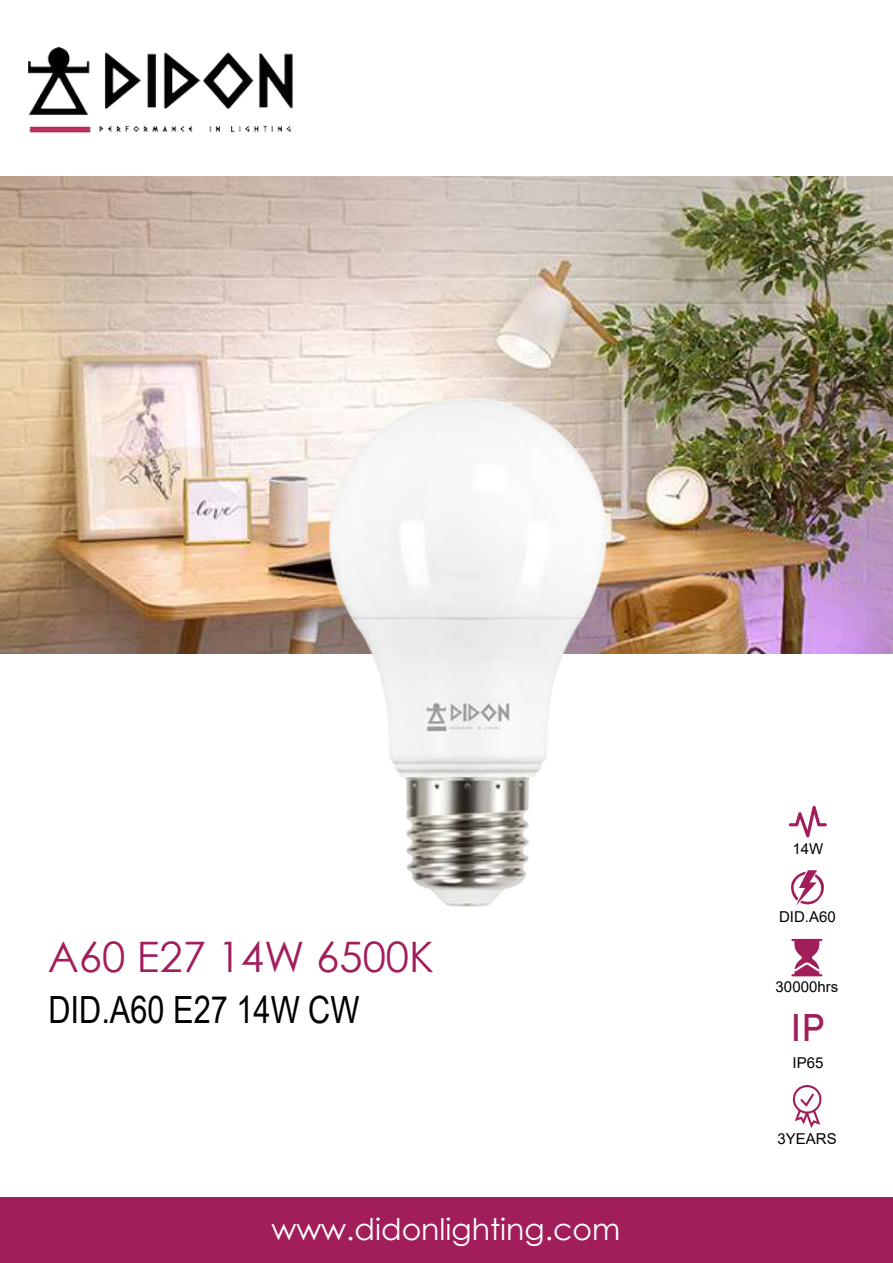
<style>
.page{position:relative;width:893px;height:1263px;background:#fff}
.page>*{position:absolute;margin:0;border:0;box-sizing:border-box;transform-origin:0 0}
.t1{font:42px "Century Gothic";color:#a21e5b}
.t2{font:37.95px "Bahnschrift";color:#a21e5b}
.t3{font:37.5px "Arial Narrow";color:#000}
.t4{font:30px "Century Gothic";color:#fff}
.t5{font:15px "Arial";color:#000}
</style>
<div class="page">
<div style="left:0;top:1198px;width:893px;height:65px;background:#a21e5b"></div>
<img style="left:29px;top:48px;width:264px;height:85px">
<svg style="left:810px;top:870px;width:14px;height:35px"></svg>
<svg style="left:791px;top:939px;width:32px;height:37px"></svg>
<svg style="left:792px;top:1085px;width:30px;height:43px"></svg>
<svg style="left:810px;top:806px;width:17px;height:27px"></svg>
<img style="left:0;top:177px;width:892px;height:476px">
<img style="left:125px;top:267px;width:685px;height:685px">
<h1 class="t1" style="left:48px;top:927px;width:388px">A60 E27 14W 6500K</h1>
<h3 class="t3" style="left:48px;top:982px;width:313px">DID.A60 E27 14W CW</h3>
<h3 class="t4" style="left:271px;top:1208px;width:350px">www.didonlighting.com</h3>
<p class="t5" style="left:792px;top:838px;width:32px">14W</p>
<p class="t5" style="left:779px;top:906px;width:58px">DID.A60</p>
<p class="t5" style="left:776px;top:977px;width:64px">30000hrs</p>
<h2 class="t2" style="left:791px;top:999px;width:36px">IP</h2>
<p class="t5" style="left:793px;top:1052px;width:32px">IP65</p>
<p class="t5" style="left:777px;top:1128px;width:61px">3YEARS</p>
</div>
